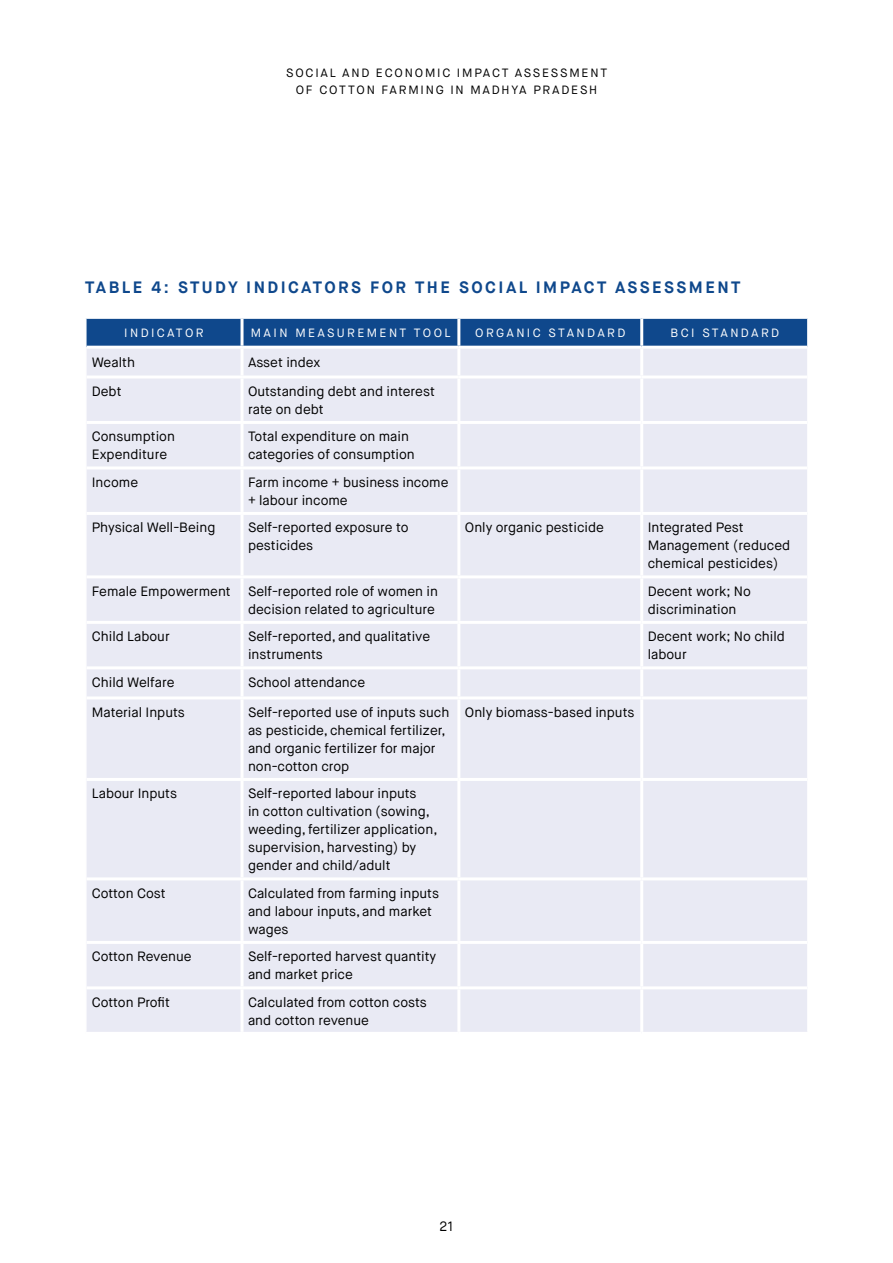
<style>
.page{position:relative;width:893px;height:1263px;background:#fff}
.page>*{position:absolute;margin:0;border:0;box-sizing:border-box;transform-origin:0 0}
.t1{font:700 16.5px "Maison Neue";letter-spacing:.15em;color:#0f488c}
.t2{font:13.5px/18px "Maison Neue";color:#000}
.t3{font:12px/16.5px "Maison Neue";letter-spacing:.15em;color:#000;text-align:center}
.t4{font:12px "Maison Neue";letter-spacing:.2em;color:#fff}
</style>
<div class="page">
<div style="left:87px;top:319px;width:720px;height:27px;background:#0f488c"></div>
<div style="left:87px;top:349px;width:720px;height:683px;background:#e9eaf4"></div>
<hr style="left:241px;top:319px;width:3px;height:27px;background:#fff">
<hr style="left:241px;top:349px;width:3px;height:26px;background:#fff">
<hr style="left:457px;top:349px;width:3px;height:26px;background:#fff">
<hr style="left:640px;top:349px;width:3px;height:26px;background:#fff">
<hr style="left:241px;top:378px;width:3px;height:43px;background:#fff">
<hr style="left:457px;top:378px;width:3px;height:43px;background:#fff">
<hr style="left:640px;top:378px;width:3px;height:43px;background:#fff">
<hr style="left:241px;top:424px;width:3px;height:42px;background:#fff">
<hr style="left:457px;top:424px;width:3px;height:42px;background:#fff">
<hr style="left:640px;top:424px;width:3px;height:42px;background:#fff">
<hr style="left:241px;top:469px;width:3px;height:43px;background:#fff">
<hr style="left:457px;top:469px;width:3px;height:43px;background:#fff">
<hr style="left:640px;top:469px;width:3px;height:43px;background:#fff">
<hr style="left:241px;top:515px;width:3px;height:60px;background:#fff">
<hr style="left:457px;top:515px;width:3px;height:60px;background:#fff">
<hr style="left:640px;top:515px;width:3px;height:60px;background:#fff">
<hr style="left:241px;top:578px;width:3px;height:43px;background:#fff">
<hr style="left:457px;top:578px;width:3px;height:43px;background:#fff">
<hr style="left:640px;top:578px;width:3px;height:43px;background:#fff">
<hr style="left:241px;top:624px;width:3px;height:42px;background:#fff">
<hr style="left:457px;top:624px;width:3px;height:42px;background:#fff">
<hr style="left:640px;top:624px;width:3px;height:42px;background:#fff">
<hr style="left:241px;top:669px;width:3px;height:27px;background:#fff">
<hr style="left:457px;top:669px;width:3px;height:27px;background:#fff">
<hr style="left:640px;top:669px;width:3px;height:27px;background:#fff">
<hr style="left:241px;top:699px;width:3px;height:79px;background:#fff">
<hr style="left:457px;top:699px;width:3px;height:79px;background:#fff">
<hr style="left:640px;top:699px;width:3px;height:79px;background:#fff">
<hr style="left:241px;top:781px;width:3px;height:96px;background:#fff">
<hr style="left:457px;top:781px;width:3px;height:96px;background:#fff">
<hr style="left:640px;top:781px;width:3px;height:96px;background:#fff">
<hr style="left:241px;top:880px;width:3px;height:61px;background:#fff">
<hr style="left:457px;top:880px;width:3px;height:61px;background:#fff">
<hr style="left:640px;top:880px;width:3px;height:61px;background:#fff">
<hr style="left:241px;top:944px;width:3px;height:42px;background:#fff">
<hr style="left:457px;top:944px;width:3px;height:42px;background:#fff">
<hr style="left:640px;top:944px;width:3px;height:42px;background:#fff">
<hr style="left:241px;top:989px;width:3px;height:43px;background:#fff">
<hr style="left:457px;top:989px;width:3px;height:43px;background:#fff">
<hr style="left:640px;top:989px;width:3px;height:43px;background:#fff">
<hr style="left:87px;top:375px;width:155px;height:3px;background:#fff">
<hr style="left:242px;top:375px;width:217px;height:3px;background:#fff">
<hr style="left:459px;top:375px;width:183px;height:3px;background:#fff">
<hr style="left:642px;top:375px;width:165px;height:3px;background:#fff">
<hr style="left:87px;top:421px;width:155px;height:3px;background:#fff">
<hr style="left:242px;top:421px;width:217px;height:3px;background:#fff">
<hr style="left:459px;top:421px;width:183px;height:3px;background:#fff">
<hr style="left:642px;top:421px;width:165px;height:3px;background:#fff">
<hr style="left:87px;top:466px;width:155px;height:3px;background:#fff">
<hr style="left:242px;top:466px;width:217px;height:3px;background:#fff">
<hr style="left:459px;top:466px;width:183px;height:3px;background:#fff">
<hr style="left:642px;top:466px;width:165px;height:3px;background:#fff">
<hr style="left:87px;top:512px;width:155px;height:3px;background:#fff">
<hr style="left:242px;top:512px;width:217px;height:3px;background:#fff">
<hr style="left:459px;top:512px;width:183px;height:3px;background:#fff">
<hr style="left:642px;top:512px;width:165px;height:3px;background:#fff">
<hr style="left:87px;top:575px;width:155px;height:3px;background:#fff">
<hr style="left:242px;top:575px;width:217px;height:3px;background:#fff">
<hr style="left:459px;top:575px;width:183px;height:3px;background:#fff">
<hr style="left:642px;top:575px;width:165px;height:3px;background:#fff">
<hr style="left:87px;top:621px;width:155px;height:3px;background:#fff">
<hr style="left:242px;top:621px;width:217px;height:3px;background:#fff">
<hr style="left:459px;top:621px;width:183px;height:3px;background:#fff">
<hr style="left:642px;top:621px;width:165px;height:3px;background:#fff">
<hr style="left:87px;top:666px;width:155px;height:3px;background:#fff">
<hr style="left:242px;top:666px;width:217px;height:3px;background:#fff">
<hr style="left:459px;top:666px;width:183px;height:3px;background:#fff">
<hr style="left:642px;top:666px;width:165px;height:3px;background:#fff">
<hr style="left:87px;top:696px;width:155px;height:3px;background:#fff">
<hr style="left:242px;top:696px;width:217px;height:3px;background:#fff">
<hr style="left:459px;top:696px;width:183px;height:3px;background:#fff">
<hr style="left:642px;top:696px;width:165px;height:3px;background:#fff">
<hr style="left:87px;top:778px;width:155px;height:3px;background:#fff">
<hr style="left:242px;top:778px;width:217px;height:3px;background:#fff">
<hr style="left:459px;top:778px;width:183px;height:3px;background:#fff">
<hr style="left:642px;top:778px;width:165px;height:3px;background:#fff">
<hr style="left:87px;top:877px;width:155px;height:3px;background:#fff">
<hr style="left:242px;top:877px;width:217px;height:3px;background:#fff">
<hr style="left:459px;top:877px;width:183px;height:3px;background:#fff">
<hr style="left:642px;top:877px;width:165px;height:3px;background:#fff">
<hr style="left:87px;top:941px;width:155px;height:3px;background:#fff">
<hr style="left:242px;top:941px;width:217px;height:3px;background:#fff">
<hr style="left:459px;top:941px;width:183px;height:3px;background:#fff">
<hr style="left:642px;top:941px;width:165px;height:3px;background:#fff">
<hr style="left:87px;top:986px;width:155px;height:3px;background:#fff">
<hr style="left:242px;top:986px;width:217px;height:3px;background:#fff">
<hr style="left:459px;top:986px;width:183px;height:3px;background:#fff">
<hr style="left:642px;top:986px;width:165px;height:3px;background:#fff">
<hr style="left:457px;top:319px;width:3px;height:27px;background:#fff">
<hr style="left:640px;top:319px;width:3px;height:27px;background:#fff">
<p class="t3" style="left:286px;top:65px;width:322px">SOCIAL AND ECONOMIC IMPACT ASSESSMENT<br>OF COTTON FARMING IN MADHYA PRADESH</p>
<p class="t1" style="left:85px;top:277px;width:657px">TABLE 4: STUDY INDICATORS FOR THE SOCIAL IMPACT ASSESSMENT</p>
<p class="t4" style="left:124px;top:325px;width:81px">INDICATOR</p>
<p class="t4" style="left:251px;top:325px;width:201px">MAIN MEASUREMENT TOOL</p>
<p class="t4" style="left:475px;top:325px;width:152px">ORGANIC STANDARD</p>
<p class="t4" style="left:670px;top:325px;width:110px">BCI STANDARD</p>
<p class="t2" style="left:92px;top:353px;width:45px">Wealth</p>
<p class="t2" style="left:248px;top:353px;width:74px">Asset index</p>
<p class="t2" style="left:92px;top:382px;width:31px">Debt</p>
<p class="t2" style="left:248px;top:382px;width:188px">Outstanding debt and interest rate on debt</p>
<p class="t2" style="left:92px;top:428px;width:85px">Consumption<br>Expenditure</p>
<p class="t2" style="left:248px;top:428px;width:168px">Total expenditure on main categories of consumption</p>
<p class="t2" style="left:92px;top:473px;width:48px">Income</p>
<p class="t2" style="left:248px;top:473px;width:202px">Farm income + business income + labour income</p>
<p class="t2" style="left:92px;top:519px;width:125px">Physical Well-Being</p>
<p class="t2" style="left:248px;top:519px;width:162px">Self-reported exposure to pesticides</p>
<p class="t2" style="left:465px;top:519px;width:141px">Only organic pesticide</p>
<p class="t2" style="left:648px;top:519px;width:144px">Integrated Pest<br>Management (reduced chemical pesticides)</p>
<p class="t2" style="left:92px;top:582px;width:141px">Female Empowerment</p>
<p class="t2" style="left:248px;top:582px;width:191px">Self-reported role of women in decision related to agriculture</p>
<p class="t2" style="left:648px;top:582px;width:105px">Decent work; No discrimination</p>
<p class="t2" style="left:92px;top:628px;width:79px">Child Labour</p>
<p class="t2" style="left:248px;top:628px;width:184px">Self-reported, and qualitative instruments</p>
<p class="t2" style="left:648px;top:628px;width:139px">Decent work; No child labour</p>
<p class="t2" style="left:92px;top:673px;width:84px">Child Welfare</p>
<p class="t2" style="left:248px;top:673px;width:119px">School attendance</p>
<p class="t2" style="left:92px;top:703px;width:95px">Material Inputs</p>
<p class="t2" style="left:248px;top:703px;width:203px">Self-reported use of inputs such as pesticide, chemical fertilizer, and organic fertilizer for major non-cotton crop</p>
<p class="t2" style="left:465px;top:703px;width:171px">Only biomass-based inputs</p>
<p class="t2" style="left:92px;top:785px;width:87px">Labour Inputs</p>
<p class="t2" style="left:248px;top:785px;width:191px">Self-reported labour inputs<br>in cotton cultivation (sowing, weeding, fertilizer application, supervision, harvesting) by gender and child/adult</p>
<p class="t2" style="left:92px;top:884px;width:75px">Cotton Cost</p>
<p class="t2" style="left:248px;top:884px;width:192px">Calculated from farming inputs and labour inputs, and market wages</p>
<p class="t2" style="left:92px;top:948px;width:101px">Cotton Revenue</p>
<p class="t2" style="left:248px;top:948px;width:190px">Self-reported harvest quantity and market price</p>
<p class="t2" style="left:92px;top:993px;width:80px">Cotton Profit</p>
<p class="t2" style="left:248px;top:993px;width:180px">Calculated from cotton costs and cotton revenue</p>
<p class="t2" style="left:439px;top:1217px;width:15px">21</p>
</div>
